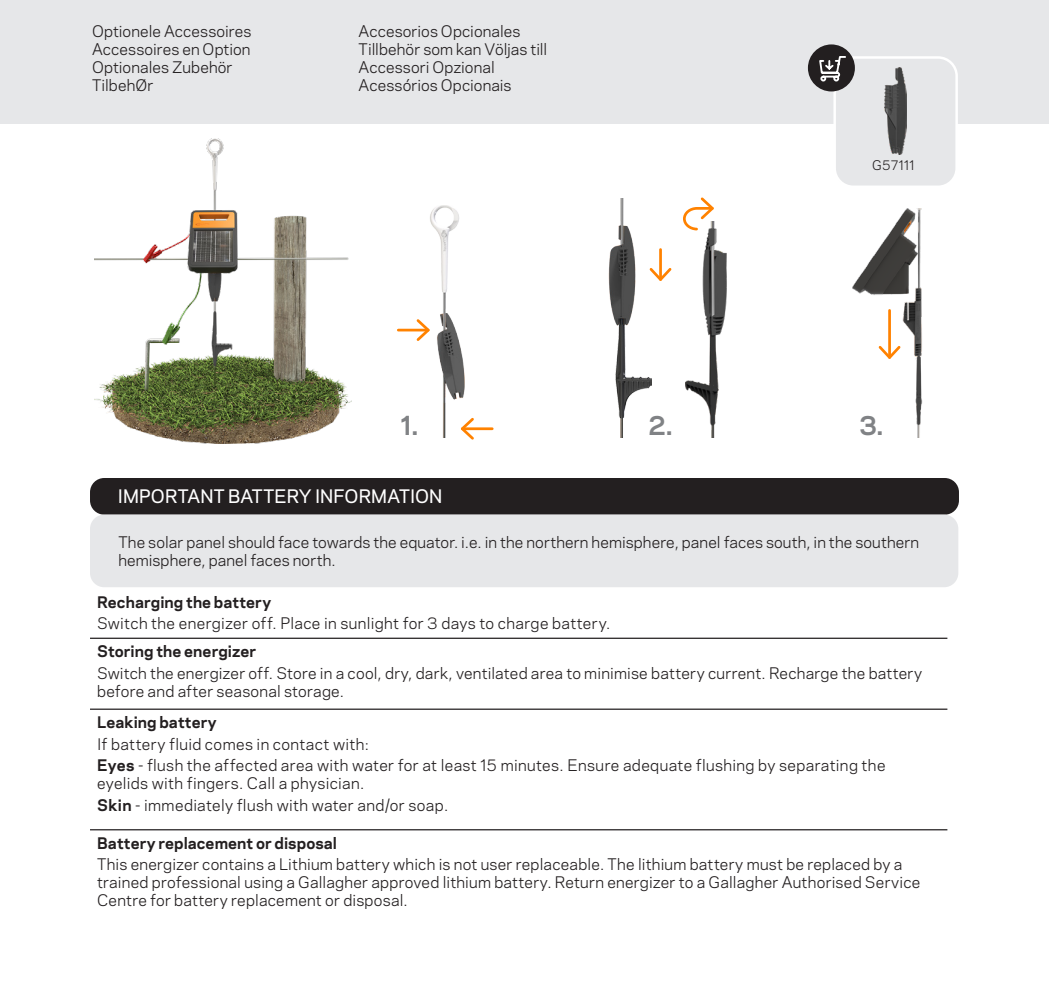
<style>
.page{position:relative;width:1049px;height:993px;background:#fff}
.page>*{position:absolute;margin:0;border:0;box-sizing:border-box;transform-origin:0 0}
.Head_3{font:700 24.75px "Galaxie Polaris";color:#808285}
.Head_3-2{font:500 17.5px "Galaxie Polaris";letter-spacing:.01em;color:#fff}
.Table_body_text{font:15px/18px "Galaxie Polaris";letter-spacing:.015em;color:#231f20}
.Head_3-3{font:15px "Galaxie Polaris";letter-spacing:.005em;color:#231f20}
.Table_body_text-2{font:700 15px "Galaxie Polaris";letter-spacing:.005em;color:#231f20}
.Head_3-4{font:12.5px "Galaxie Polaris";letter-spacing:.02em;color:#231f20}
.s1{font-weight:700}
</style>
<div class="page">
<div style="left:0;top:0;width:1049px;height:123px;background:#e6e7e9"></div>
<img style="left:852px;top:208px;width:71px;height:229px">
<hr style="left:888px;top:310px;width:3px;height:47px;background:#ff8200">
<svg style="left:876px;top:343px;width:27px;height:18px"></svg>
<img style="left:608px;top:198px;width:44px;height:239px">
<img style="left:685px;top:228px;width:42px;height:209px">
<hr style="left:659px;top:249px;width:3px;height:30px;background:#ff8200">
<svg style="left:647px;top:265px;width:25px;height:18px"></svg>
<svg style="left:683px;top:197px;width:33px;height:35px"></svg>
<img style="left:94px;top:138px;width:258px;height:305px">
<div style="left:835px;top:57px;width:121px;height:130px;background:#e6e7e9;border-radius:19px"></div>
<div style="left:833px;top:56px;width:125px;height:132px;border:2px solid #fff;border-radius:19px"></div>
<img style="left:885px;top:67px;width:21px;height:87px">
<img style="left:409px;top:205px;width:56px;height:232px">
<hr style="left:398px;top:328px;width:30px;height:3px;background:#ff8200">
<svg style="left:414px;top:316px;width:18px;height:27px"></svg>
<hr style="left:462px;top:427px;width:30px;height:3px;background:#ff8200">
<svg style="left:458px;top:415px;width:18px;height:25px"></svg>
<div style="left:808px;top:44px;width:47px;height:47px;background:#231f20;border-radius:50%"></div>
<svg style="left:819px;top:56px;width:27px;height:26px"></svg>
<hr style="left:90px;top:637px;width:857px;height:1px;background:#231f20">
<hr style="left:90px;top:708px;width:857px;height:1px;background:#231f20">
<hr style="left:90px;top:828px;width:857px;height:2px;background:#231f20">
<div style="left:90px;top:478px;width:869px;height:36px;background:#231f20;border-radius:14px"></div>
<div style="left:90px;top:514px;width:868px;height:73px;background:#e6e7e9;border-radius:14px"></div>
<p class="Head_3-3" style="left:92px;top:20px;width:161px">Optionele Accessoires</p>
<p class="Head_3-3" style="left:92px;top:38px;width:160px">Accessoires en Option</p>
<p class="Head_3-3" style="left:92px;top:56px;width:142px">Optionales Zubehör</p>
<p class="Head_3-3" style="left:92px;top:74px;width:63px">TilbehØr</p>
<p class="Head_3-3" style="left:359px;top:20px;width:163px">Accesorios Opcionales</p>
<p class="Head_3-3" style="left:359px;top:38px;width:190px">Tillbehör som kan Völjas till</p>
<p class="Head_3-3" style="left:359px;top:56px;width:138px">Accessori Opzional</p>
<p class="Head_3-3" style="left:359px;top:74px;width:154px">Acessórios Opcionais</p>
<p class="Head_3" style="left:401px;top:406px;width:19px">1.</p>
<p class="Head_3-4" style="left:872px;top:156px;width:44px">G57111</p>
<p class="Head_3" style="left:648px;top:406px;width:26px">2.</p>
<p class="Head_3" style="left:859px;top:406px;width:25px">3.</p>
<p class="Head_3-2" style="left:118px;top:483px;width:326px">IMPORTANT BATTERY INFORMATION</p>
<p class="Table_body_text" style="left:118px;top:532px;width:802px">The solar panel should face towards the equator. i.e. in the northern hemisphere, panel faces south, in the southern hemisphere, panel faces north.</p>
<p class="Table_body_text-2" style="left:97px;top:590px;width:176px">Recharging the battery</p>
<p class="Table_body_text" style="left:97px;top:613px;width:515px">Switch the energizer off. Place in sunlight for 3 days to charge battery.</p>
<p class="Table_body_text-2" style="left:97px;top:640px;width:161px">Storing the energizer</p>
<p class="Table_body_text" style="left:97px;top:663px;width:827px">Switch the energizer off. Store in a cool, dry, dark, ventilated area to minimise battery current. Recharge the battery before and after seasonal storage.</p>
<p class="Table_body_text-2" style="left:97px;top:711px;width:121px">Leaking battery</p>
<p class="Table_body_text" style="left:97px;top:734px;width:273px">If battery fluid comes in contact with:</p>
<p class="Table_body_text" style="left:97px;top:755px;width:790px"><span class="s1">Eyes</span> - flush the affected area with water for at least 15 minutes. Ensure adequate flushing by separating the eyelids with fingers. Call a physician.</p>
<p class="Table_body_text" style="left:97px;top:795px;width:353px"><span class="s1">Skin</span> - immediately flush with water and/or soap.</p>
<p class="Table_body_text-2" style="left:97px;top:831px;width:242px">Battery replacement or disposal</p>
<p class="Table_body_text" style="left:97px;top:854px;width:825px">This energizer contains a Lithium battery which is not user replaceable. The lithium battery must be replaced by a trained professional using a Gallagher approved lithium battery. Return energizer to a Gallagher Authorised Service<br>Centre for battery replacement or disposal.</p>
</div>
